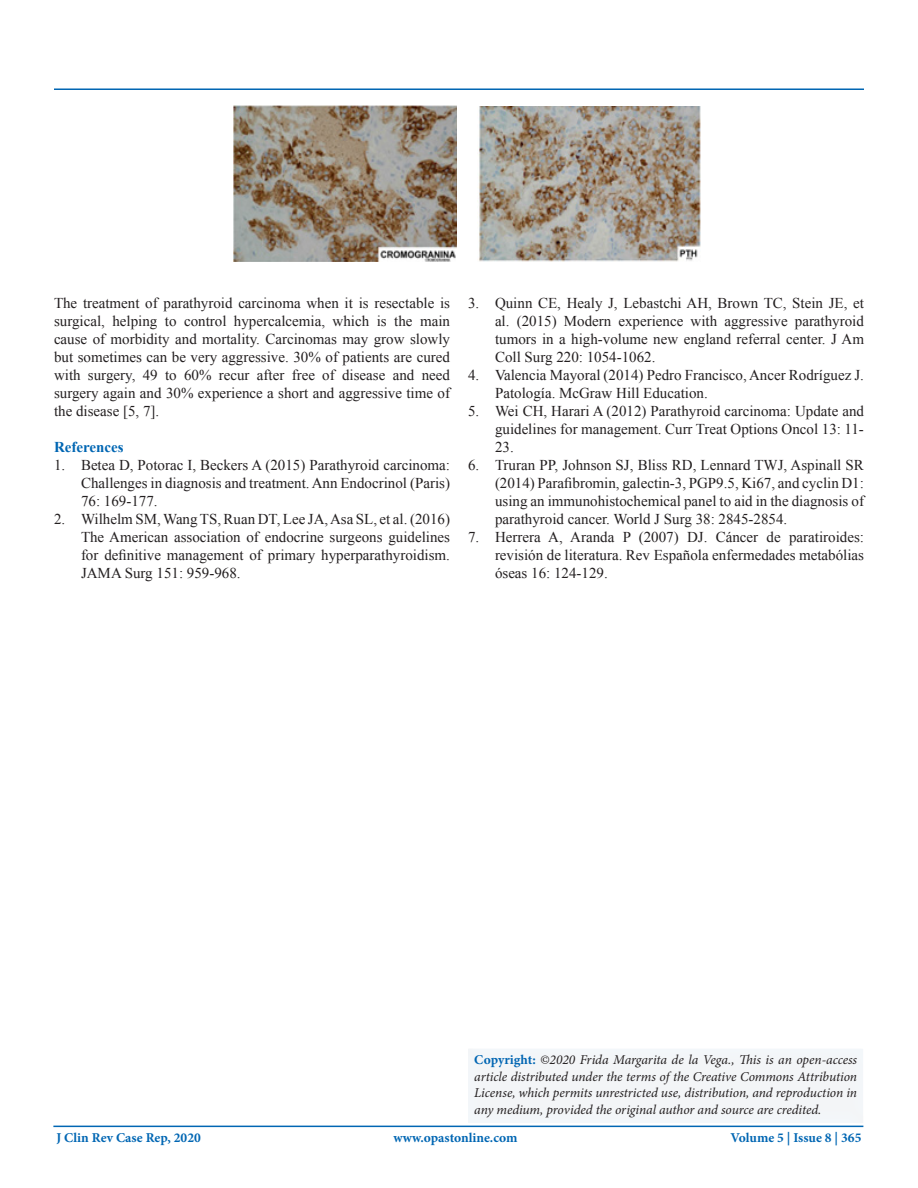
<style>
.page{position:relative;width:918px;height:1188px;background:#fff}
.page>*{position:absolute;margin:0;border:0;box-sizing:border-box;transform-origin:0 0}
.t1{font:15px/18px "Times New Roman";color:#231f20;text-align:justify}
.t2{font:700 15px "Times New Roman";color:#0166b3}
.t3{font:italic 13.5px/16.5px "Minion Pro";letter-spacing:-.01em;color:#231f20;text-align:justify}
.t4{font:700 13.5px "Minion Pro";color:#0166b3}
.s1{font-weight:700;font-style:normal;color:#0166b3}
</style>
<div class="page">
<img style="left:233px;top:106px;width:223px;height:156px">
<img style="left:479px;top:107px;width:221px;height:155px">
<div style="left:464px;top:1043px;width:401px;height:82px;background:#f3f5f7"></div>
<hr style="left:54px;top:88px;width:810px;height:2px;background:#0166b3">
<hr style="left:53px;top:1126px;width:810px;height:1px;background:#0166b3">
<p class="t1" style="left:54px;top:294px;width:398px">The treatment of parathyroid carcinoma when it is resectable is surgical, helping to control hypercalcemia, which is the main cause of morbidity and mortality. Carcinomas may grow slowly but sometimes can be very aggressive. 30% of patients are cured with surgery, 49 to 60% recur after free of disease and need surgery again and 30% experience a short and aggressive time of the disease [5, 7].</p>
<p class="t2" style="left:54px;top:437px;width:71px">References</p>
<p class="t1" style="left:81px;top:456px;width:371px;text-indent:-27px">1. Betea D, Potorac I, Beckers A (2015) Parathyroid carcinoma:<br>Challenges in diagnosis and treatment. Ann Endocrinol (Paris)<br>76: 169-177.</p>
<p class="t1" style="left:81px;top:510px;width:371px;text-indent:-27px">2. Wilhelm SM, Wang TS, Ruan DT, Lee JA, Asa SL, et al. (2016)<br>The American association of endocrine surgeons guidelines for definitive management of primary hyperparathyroidism.<br>JAMA Surg 151: 959-968.</p>
<p class="t1" style="left:495px;top:294px;width:371px;text-indent:-27px">3. Quinn CE, Healy J, Lebastchi AH, Brown TC, Stein JE, et al. (2015) Modern experience with aggressive parathyroid tumors in a high-volume new england referral center. J Am Coll Surg 220: 1054-1062.</p>
<p class="t1" style="left:495px;top:366px;width:371px;text-indent:-27px">4. Valencia Mayoral (2014) Pedro Francisco, Ancer Rodríguez J.<br>Patología. McGraw Hill Education.</p>
<p class="t1" style="left:495px;top:402px;width:371px;text-indent:-27px">5. Wei CH, Harari A (2012) Parathyroid carcinoma: Update and guidelines for management. Curr Treat Options Oncol 13: 11- 23.</p>
<p class="t1" style="left:495px;top:456px;width:371px;text-indent:-27px">6. Truran PP, Johnson SJ, Bliss RD, Lennard TWJ, Aspinall SR (2014) Parafibromin, galectin-3, PGP9.5, Ki67, and cyclin D1: using an immunohistochemical panel to aid in the diagnosis of parathyroid cancer. World J Surg 38: 2845-2854.</p>
<p class="t1" style="left:495px;top:528px;width:371px;text-indent:-27px">7. Herrera A, Aranda P (2007) DJ. Cáncer de paratiroides: revisión de literatura. Rev Española enfermedades metabólias óseas 16: 124-129.</p>
<p class="t3" style="left:474px;top:1052px;width:384px"><span class="s1">Copyright:</span> ©2020 Frida Margarita de la Vega., This is an open-access article distributed under the terms of the Creative Commons Attribution License, which permits unrestricted use, distribution, and reproduction in any medium, provided the original author and source are credited.</p>
<p class="t4" style="left:56px;top:1128px;width:146px">J Clin Rev Case Rep, 2020</p>
<p class="t4" style="left:393px;top:1128px;width:126px">www.opastonline.com</p>
<p class="t4" style="left:730px;top:1128px;width:133px">Volume 5 | Issue 8 | 365</p>
</div>
